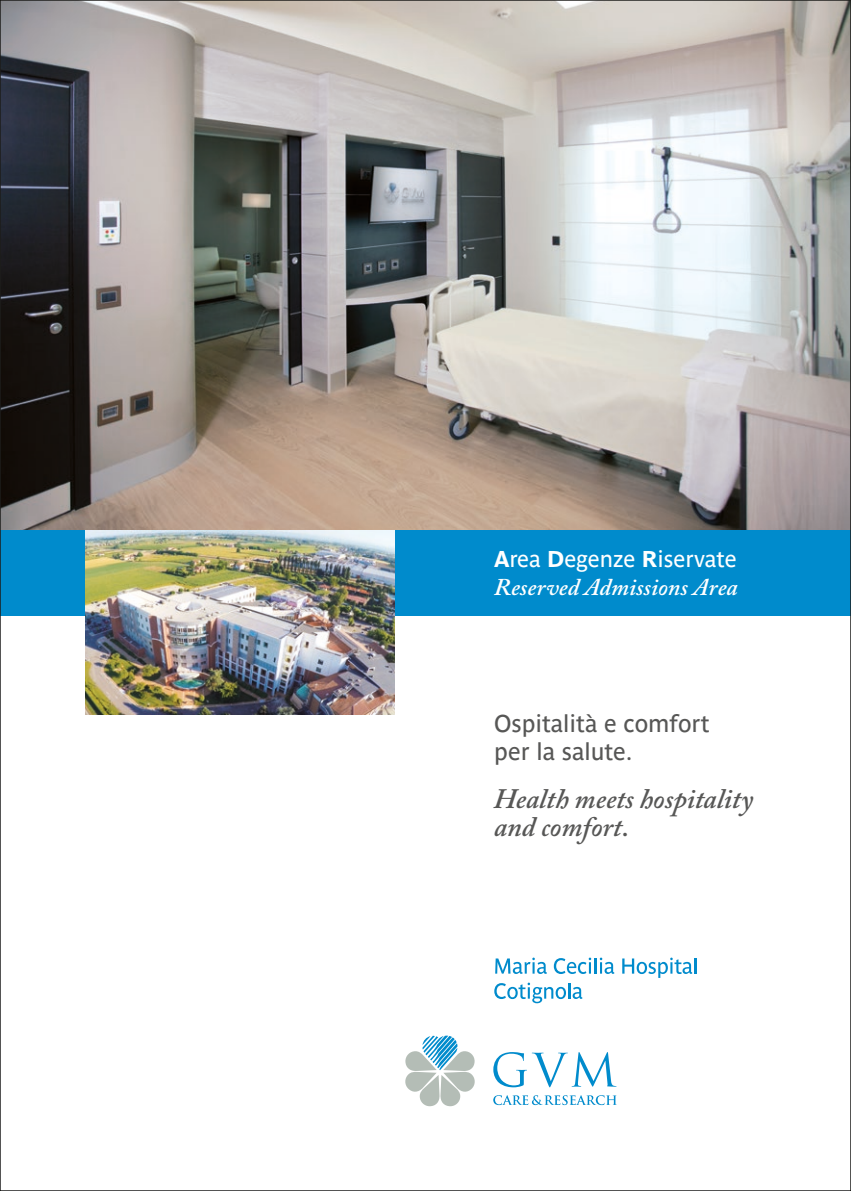
<style>
.page{position:relative;width:851px;height:1191px;background:#fff}
.page>*{position:absolute;margin:0;border:0;box-sizing:border-box;transform-origin:0 0}
.t1{font:italic 600 28px/28px "Adobe Caslon Pro";color:#575756}
.t2{font:24px/28px "Parisine Ptf";color:#575756}
.t3{font:italic 600 24px "Adobe Caslon Pro";color:#fff}
.t4{font:22.6px "Parisine Ptf";color:#fff}
.s1{font-weight:700}
</style>
<div class="page">
<img style="left:2px;top:2px;width:846px;height:528px">
<svg style="left:493px;top:1052px;width:123px;height:35px"></svg>
<svg style="left:405px;top:1035px;width:70px;height:71px"></svg>
<svg style="left:493px;top:1095px;width:123px;height:10px"></svg>
<svg style="left:495px;top:957px;width:51px;height:17px"></svg>
<svg style="left:553px;top:957px;width:61px;height:17px"></svg>
<svg style="left:622px;top:957px;width:74px;height:21px"></svg>
<svg style="left:494px;top:982px;width:88px;height:21px"></svg>
<div style="left:0;top:530px;width:850px;height:85px;background:#008bcc"></div>
<img style="left:85px;top:530px;width:309px;height:184px">
<p class="t4" style="left:494px;top:542px;width:244px"><span class="s1">A</span>rea <span class="s1">D</span>egenze <span class="s1">R</span>iservate</p>
<p class="t3" style="left:494px;top:573px;width:245px">Reserved Admissions Area</p>
<p class="t2" style="left:494px;top:707px;width:217px">Ospitalità e comfort per la salute.</p>
<p class="t1" style="left:494px;top:784px;width:261px">Health meets hospitality and comfort.</p>
</div>
